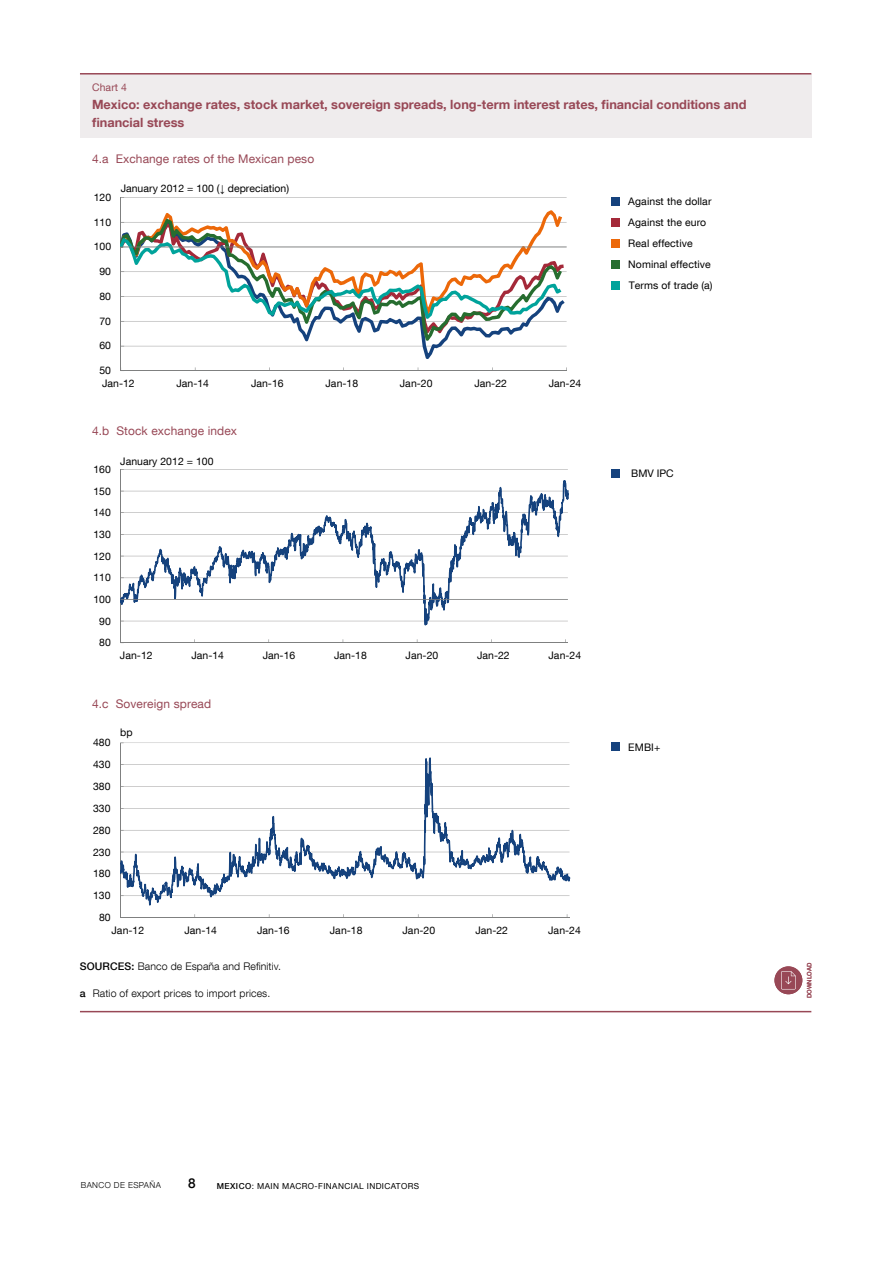
<style>
.page{position:relative;width:893px;height:1263px;background:#fff}
.page>*{position:absolute;margin:0;border:0;box-sizing:border-box;transform-origin:0 0}
.t1{font:500 13.5px "Bd E Neue Helvetica";color:#000}
.t2{font:700 12.75px/18px "Bd E Neue Helvetica";color:#984856}
.t3{font:12px "Bd E Neue Helvetica";letter-spacing:.01em;color:#984856}
.t4{font:10.5px "Bd E Neue Helvetica";letter-spacing:.005em;color:#000}
.t5{font:300 10.5px "Bd E Neue Helvetica";letter-spacing:.01em;color:#000}
.t6{font:10.5px "Bd E Neue Helvetica";letter-spacing:.01em;color:#984856}
.t7{font:8.25px "Bd E Neue Helvetica";letter-spacing:.05em;color:#000}
.t8{font:300 8.25px "Bd E Neue Helvetica";letter-spacing:.05em;color:#000}
.t9{font:500 6px "Bd E Neue Helvetica";color:#984856}
.s1{font-family:"Arial"}
.s2{font-weight:500}
</style>
<div class="page">
<hr style="left:80px;top:1011px;width:731px;height:1px;background:#984856">
<div style="left:611px;top:743px;width:9px;height:8px;background:#15427d"></div>
<div style="left:611px;top:469px;width:9px;height:9px;background:#15427d"></div>
<div style="left:80px;top:74px;width:731px;height:64px;background:#efeced"></div>
<hr style="left:80px;top:73px;width:731px;height:2px;background:#984856">
<hr style="left:121px;top:346px;width:446px;height:1px;background:#a6a5a5">
<hr style="left:121px;top:222px;width:446px;height:1px;background:#a6a5a5">
<hr style="left:121px;top:197px;width:446px;height:1px;background:#a6a5a5">
<hr style="left:120px;top:197px;width:1px;height:174px;background:#7f8080">
<hr style="left:121px;top:370px;width:446px;height:1px;background:#7f8080">
<svg style="left:121px;top:222px;width:444px;height:137px"></svg>
<svg style="left:121px;top:219px;width:441px;height:122px"></svg>
<svg style="left:121px;top:238px;width:446px;height:84px"></svg>
<hr style="left:121px;top:469px;width:447px;height:1px;background:#a6a5a5">
<hr style="left:120px;top:469px;width:1px;height:174px;background:#7f8080">
<hr style="left:121px;top:642px;width:447px;height:1px;background:#7f8080">
<svg style="left:120px;top:480px;width:449px;height:145px"></svg>
<svg style="left:121px;top:599px;width:447px;height:1px"></svg>
<hr style="left:120px;top:743px;width:449px;height:1px;background:#a6a5a5">
<hr style="left:120px;top:743px;width:1px;height:174px;background:#7f8080">
<hr style="left:120px;top:917px;width:449px;height:1px;background:#7f8080">
<svg style="left:120px;top:757px;width:450px;height:148px"></svg>
<div style="left:611px;top:281px;width:9px;height:9px;background:#00a39b"></div>
<div style="left:611px;top:260px;width:9px;height:9px;background:#266d2f"></div>
<div style="left:611px;top:239px;width:9px;height:9px;background:#ec6809"></div>
<div style="left:611px;top:218px;width:9px;height:9px;background:#a42939"></div>
<div style="left:611px;top:197px;width:9px;height:9px;background:#15427d"></div>
<div style="left:774px;top:966px;width:28px;height:28px;background:#984856;border-radius:50%"></div>
<svg style="left:781px;top:971px;width:15px;height:18px"></svg>
<p class="t6" style="left:92px;top:81px;width:37px">Chart 4</p>
<p class="t2" style="left:92px;top:95px;width:656px">Mexico: exchange rates, stock market, sovereign spreads, long-term interest rates, financial conditions and financial stress</p>
<p class="t3" style="left:92px;top:151px;width:224px">4.a Exchange rates of the Mexican peso</p>
<p class="t4" style="left:94px;top:191px;width:19px">120</p>
<p class="t4" style="left:94px;top:215px;width:19px">110</p>
<p class="t4" style="left:94px;top:240px;width:19px">100</p>
<p class="t4" style="left:99px;top:265px;width:13px">90</p>
<p class="t4" style="left:99px;top:290px;width:13px">80</p>
<p class="t4" style="left:99px;top:315px;width:13px">70</p>
<p class="t4" style="left:99px;top:339px;width:13px">60</p>
<p class="t4" style="left:99px;top:364px;width:13px">50</p>
<p class="t4" style="left:121px;top:182px;width:170px">January 2012 = 100 (<span class="s1">↓</span> depreciation)</p>
<p class="t4" style="left:102px;top:377px;width:34px">Jan-12</p>
<p class="t4" style="left:176px;top:377px;width:34px">Jan-14</p>
<p class="t4" style="left:251px;top:377px;width:34px">Jan-16</p>
<p class="t4" style="left:326px;top:377px;width:34px">Jan-18</p>
<p class="t4" style="left:400px;top:377px;width:34px">Jan-20</p>
<p class="t4" style="left:474px;top:377px;width:34px">Jan-22</p>
<p class="t4" style="left:549px;top:377px;width:34px">Jan-24</p>
<p class="t3" style="left:92px;top:423px;width:147px">4.b Stock exchange index</p>
<p class="t4" style="left:93px;top:463px;width:19px">160</p>
<p class="t4" style="left:93px;top:484px;width:19px">150</p>
<p class="t4" style="left:93px;top:506px;width:19px">140</p>
<p class="t4" style="left:93px;top:528px;width:19px">130</p>
<p class="t4" style="left:93px;top:549px;width:19px">120</p>
<p class="t4" style="left:93px;top:571px;width:19px">110</p>
<p class="t4" style="left:93px;top:592px;width:19px">100</p>
<p class="t4" style="left:99px;top:614px;width:13px">90</p>
<p class="t4" style="left:99px;top:636px;width:13px">80</p>
<p class="t4" style="left:120px;top:455px;width:95px">January 2012 = 100</p>
<p class="t4" style="left:120px;top:648px;width:34px">Jan-12</p>
<p class="t4" style="left:191px;top:648px;width:34px">Jan-14</p>
<p class="t4" style="left:263px;top:648px;width:34px">Jan-16</p>
<p class="t4" style="left:334px;top:648px;width:34px">Jan-18</p>
<p class="t4" style="left:406px;top:648px;width:34px">Jan-20</p>
<p class="t4" style="left:477px;top:648px;width:34px">Jan-22</p>
<p class="t4" style="left:549px;top:648px;width:34px">Jan-24</p>
<p class="t3" style="left:92px;top:696px;width:121px">4.c Sovereign spread</p>
<p class="t4" style="left:93px;top:736px;width:19px">480</p>
<p class="t4" style="left:93px;top:758px;width:19px">430</p>
<p class="t4" style="left:93px;top:780px;width:19px">380</p>
<p class="t4" style="left:93px;top:801px;width:19px">330</p>
<p class="t4" style="left:93px;top:823px;width:19px">280</p>
<p class="t4" style="left:93px;top:845px;width:19px">230</p>
<p class="t4" style="left:93px;top:867px;width:19px">180</p>
<p class="t4" style="left:93px;top:889px;width:19px">130</p>
<p class="t4" style="left:99px;top:911px;width:13px">80</p>
<p class="t4" style="left:120px;top:726px;width:14px">bp</p>
<p class="t4" style="left:112px;top:923px;width:34px">Jan-12</p>
<p class="t4" style="left:184px;top:923px;width:34px">Jan-14</p>
<p class="t4" style="left:257px;top:923px;width:34px">Jan-16</p>
<p class="t4" style="left:330px;top:923px;width:34px">Jan-18</p>
<p class="t4" style="left:403px;top:923px;width:34px">Jan-20</p>
<p class="t4" style="left:475px;top:923px;width:34px">Jan-22</p>
<p class="t4" style="left:548px;top:923px;width:34px">Jan-24</p>
<p class="t5" style="left:80px;top:960px;width:202px"><span class="s2">SOURCES:</span> Banco de España and Refinitiv.</p>
<p class="t5" style="left:80px;top:986px;width:192px"><span class="s2">a</span> Ratio of export prices to import prices.</p>
<p class="t4" style="left:628px;top:195px;width:85px">Against the dollar</p>
<p class="t4" style="left:628px;top:216px;width:79px">Against the euro</p>
<p class="t4" style="left:628px;top:237px;width:66px">Real effective</p>
<p class="t4" style="left:628px;top:258px;width:84px">Nominal effective</p>
<p class="t4" style="left:629px;top:279px;width:85px">Terms of trade (a)</p>
<p class="t4" style="left:631px;top:467px;width:44px">BMV IPC</p>
<p class="t4" style="left:628px;top:740px;width:34px">EMBI+</p>
<p class="t9" style="left:806px;top:998px;width:37px;rotate:-90deg">DOWNLOAD</p>
<p class="t8" style="left:81px;top:1180px;width:82px">BANCO DE ESPAÑA</p>
<p class="t1" style="left:188px;top:1175px;width:9px">8</p>
<p class="t7" style="left:217px;top:1181px;width:204px"><span class="s2">MEXICO</span>: MAIN MACRO-FINANCIAL INDICATORS</p>
</div>
